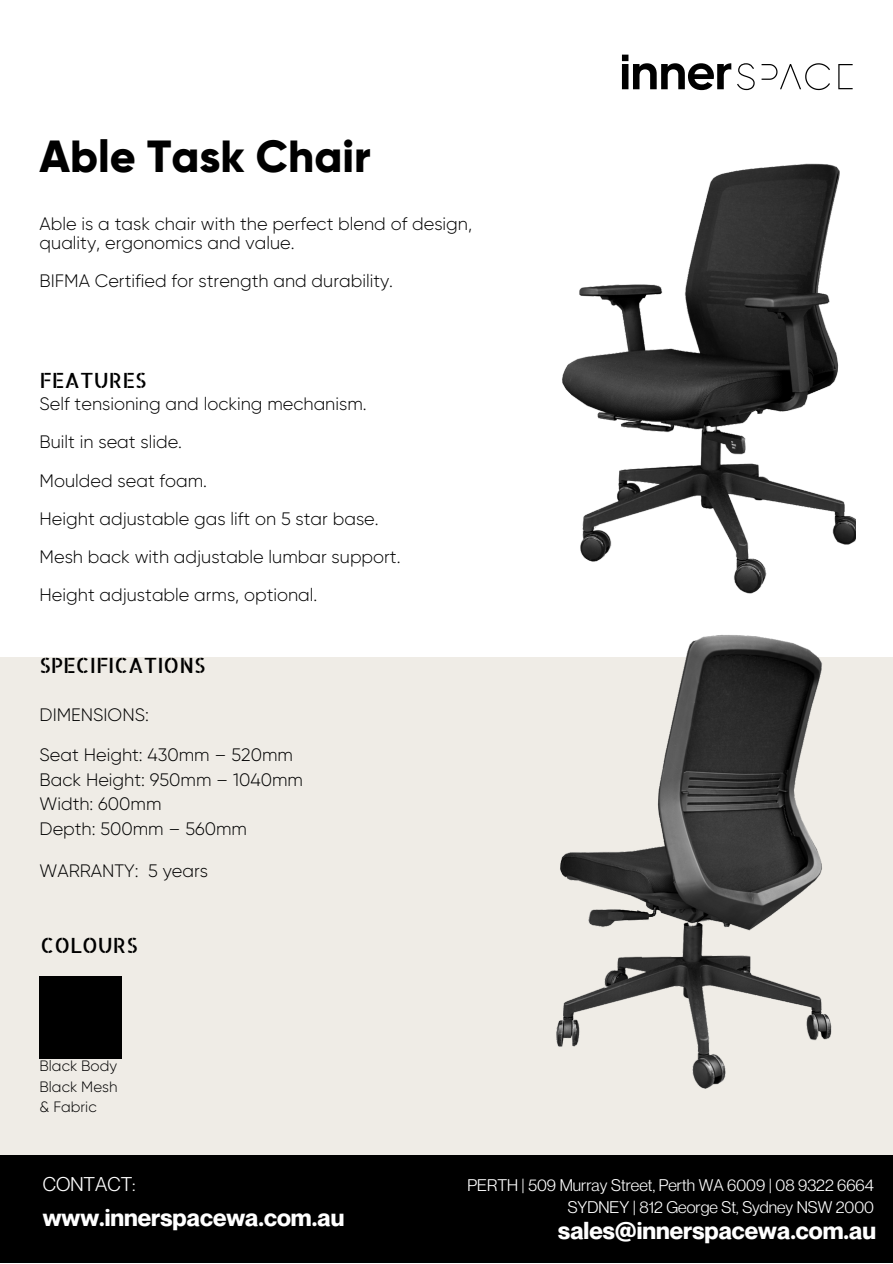
<style>
.page{position:relative;width:893px;height:1264px;background:#fff}
.page>*{position:absolute;margin:0;border:0;box-sizing:border-box;transform-origin:0 0}
.t1{font:800 45px "Gilroy";color:#000}
.t2{font:700 24px "Neue Montreal";color:#fff}
.t3{font:21px "Allerta Stencil";color:#000}
.t4{font:19.5px "Neue Montreal";color:#fff}
.t5{font:300 18px/38.2px "Gilroy";color:#000}
.t6{font:16.5px/22.5px "Neue Montreal";color:#fff;text-align:right}
.t7{font:300 15px/20.2px "Gilroy";color:#000;text-align:justify}
</style>
<div class="page">
<div style="left:0;top:1153px;width:892px;height:109px;background:#000"></div>
<svg style="left:622px;top:55px;width:230px;height:35px"></svg>
<div style="left:0;top:657px;width:892px;height:497px;background:#efece6"></div>
<div style="left:40px;top:976px;width:82px;height:82px;background:#000"></div>
<img style="left:562px;top:163px;width:293px;height:431px">
<img style="left:556px;top:635px;width:276px;height:454px">
<h1 class="t1" style="left:40px;top:129px;width:333px">Able Task Chair</h1>
<p class="t5" style="left:40px;top:214px;width:434px;line-height:19px">Able is a task chair with the perfect blend of design, quality, ergonomics and value.</p>
<p class="t5" style="left:40px;top:262px;width:355px">BIFMA Certified for strength and durability.</p>
<p class="t3" style="left:40px;top:366px;width:108px">FEATURES</p>
<p class="t5" style="left:40px;top:385px;width:362px">Self tensioning and locking mechanism.<br>Built in seat slide.<br>Moulded seat foam.<br>Height adjustable gas lift on 5 star base.<br>Mesh back with adjustable lumbar support.<br>Height adjustable arms, optional.</p>
<p class="t3" style="left:40px;top:651px;width:167px">SPECIFICATIONS</p>
<p class="t5" style="left:40px;top:695px;width:111px">DIMENSIONS:</p>
<p class="t5" style="left:40px;top:742px;width:265px;line-height:24.8px">Seat Height: 430mm – 520mm<br>Back Height: 950mm – 1040mm<br>Width: 600mm<br>Depth: 500mm – 560mm</p>
<p class="t5" style="left:40px;top:851px;width:170px">WARRANTY: 5 years</p>
<p class="t3" style="left:41px;top:931px;width:98px">COLOURS</p>
<p class="t7" style="left:40px;top:1056px;width:79px">Black Body Black Mesh &amp; Fabric</p>
<p class="t4" style="left:43px;top:1172px;width:94px">CONTACT:</p>
<h2 class="t2" style="left:43px;top:1202px;width:303px">www.innerspacewa.com.au</h2>
<p class="t6" style="left:467px;top:1173px;width:408px">PERTH | 509 Murray Street, Perth WA 6009 | 08 9322 6664<br>SYDNEY | 812 George St, Sydney NSW 2000</p>
<h2 class="t2" style="left:558px;top:1216px;width:319px">sales@innerspacewa.com.au</h2>
</div>
